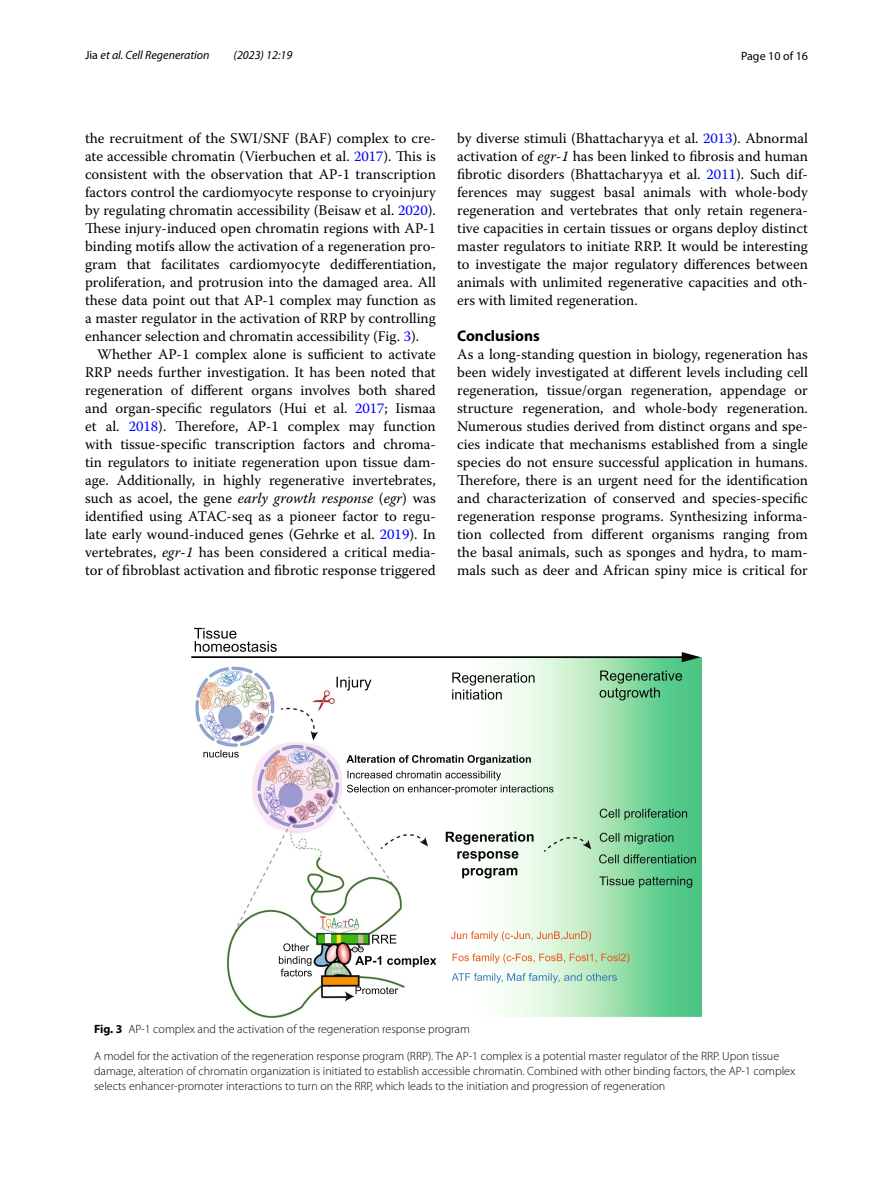
<style>
.page{position:relative;width:893px;height:1187px;background:#fff}
.page>*{position:absolute;margin:0;border:0;box-sizing:border-box;transform-origin:0 0}
.t1{font:700 15.45px "Myriad Pro";color:#000}
.t2{font:14.7px/18px "Warnock Pro";color:#000;text-align:justify}
.t3{font:300 12px/15px "Myriad Pro";color:#000}
.t4{font:italic 12px "Myriad Pro";color:#000}
.t5{font:12px "Myriad Pro";color:#000}
.s1{font-style:normal}
.s2{color:#00f}
.s3{font-style:italic}
.s4{font-weight:700}
</style>
<div class="page">
<img style="left:196px;top:657px;width:506px;height:360px">
<svg style="left:194px;top:627px;width:83px;height:24px"></svg>
<svg style="left:336px;top:676px;width:35px;height:14px"></svg>
<svg style="left:452px;top:672px;width:83px;height:27px"></svg>
<svg style="left:600px;top:670px;width:82px;height:30px;background:#64ae7e"></svg>
<svg style="left:446px;top:831px;width:88px;height:13px"></svg>
<svg style="left:457px;top:851px;width:61px;height:10px"></svg>
<svg style="left:462px;top:867px;width:55px;height:11px"></svg>
<svg style="left:452px;top:973px;width:165px;height:9px"></svg>
<svg style="left:451px;top:931px;width:140px;height:10px"></svg>
<svg style="left:453px;top:953px;width:176px;height:10px"></svg>
<hr style="left:191px;top:656px;width:494px;height:2px;background:#070904">
<svg style="left:682px;top:652px;width:19px;height:10px"></svg>
<svg style="left:600px;top:808px;width:87px;height:12px"></svg>
<svg style="left:600px;top:832px;width:73px;height:12px"></svg>
<svg style="left:599px;top:854px;width:97px;height:9px"></svg>
<svg style="left:599px;top:876px;width:93px;height:11px"></svg>
<svg style="left:279px;top:943px;width:33px;height:33px"></svg>
<svg style="left:345px;top:986px;width:53px;height:15px"></svg>
<svg style="left:280px;top:707px;width:38px;height:33px"></svg>
<svg style="left:380px;top:828px;width:48px;height:21px"></svg>
<svg style="left:543px;top:831px;width:48px;height:21px"></svg>
<svg style="left:203px;top:749px;width:36px;height:8px"></svg>
<svg style="left:346px;top:755px;width:207px;height:39px"></svg>
<div style="left:326px;top:934px;width:5px;height:8px;background:#fff"></div>
<svg style="left:332px;top:928px;width:104px;height:45px"></svg>
<p class="t4" style="left:85px;top:48px;width:126px"><span class="s1">Jia</span> et al. Cell Regeneration</p>
<p class="t4" style="left:234px;top:48px;width:60px">(2023) 12:19</p>
<p class="t5" style="left:741px;top:48px;width:68px">Page 10 of 16</p>
<p class="t2" style="left:85px;top:128px;width:352px">the recruitment of the SWI/SNF (BAF) complex to cre&shy;ate accessible chromatin (Vierbuchen et al. <span class="s2">2017</span>). This is consistent with the observation that AP-1 transcription factors control the cardiomyocyte response to cryoinjury by regulating chromatin accessibility (Beisaw et al. <span class="s2">2020</span>).<br>These injury-induced open chromatin regions with AP-1 binding motifs allow the activation of a regeneration pro&shy;gram that facilitates cardiomyocyte dedifferentiation, proliferation, and protrusion into the damaged area. All these data point out that AP-1 complex may function as a master regulator in the activation of RRP by controlling enhancer selection and chromatin accessibility (Fig. <span class="s2">3</span>).</p>
<p class="t2" style="left:85px;top:344px;width:352px;text-indent:12px">Whether AP-1 complex alone is sufficient to activate RRP needs further investigation. It has been noted that regeneration of different organs involves both shared and organ-specific regulators (Hui et al. <span class="s2">2017</span>; Iismaa et al. <span class="s2">2018</span>). Therefore, AP-1 complex may function with tissue-specific transcription factors and chroma&shy;tin regulators to initiate regeneration upon tissue dam&shy;age. Additionally, in highly regenerative invertebrates, such as acoel, the gene <span class="s3">early growth response</span> (<span class="s3">egr</span>) was identified using ATAC-seq as a pioneer factor to regu&shy;late early wound-induced genes (Gehrke et al. <span class="s2">2019</span>). In vertebrates, <span class="s3">egr-1</span> has been considered a critical media&shy;tor of fibroblast activation and fibrotic response triggered</p>
<p class="t2" style="left:457px;top:128px;width:352px">by diverse stimuli (Bhattacharyya et al. <span class="s2">2013</span>). Abnormal activation of <span class="s3">egr-1</span> has been linked to fibrosis and human fibrotic disorders (Bhattacharyya et al. <span class="s2">2011</span>). Such dif&shy;ferences may suggest basal animals with whole-body regeneration and vertebrates that only retain regenera&shy;tive capacities in certain tissues or organs deploy distinct master regulators to initiate RRP. It would be interesting to investigate the major regulatory differences between animals with unlimited regenerative capacities and oth&shy;ers with limited regeneration.</p>
<p class="t1" style="left:457px;top:325px;width:84px">Conclusions</p>
<p class="t2" style="left:457px;top:344px;width:352px">As a long-standing question in biology, regeneration has been widely investigated at different levels including cell regeneration, tissue/organ regeneration, appendage or structure regeneration, and whole-body regeneration.<br>Numerous studies derived from distinct organs and spe&shy;cies indicate that mechanisms established from a single species do not ensure successful application in humans.<br>Therefore, there is an urgent need for the identification and characterization of conserved and species-specific regeneration response programs. Synthesizing informa&shy;tion collected from different organisms ranging from the basal animals, such as sponges and hydra, to mam&shy;mals such as deer and African spiny mice is critical for</p>
<p class="t3" style="left:94px;top:1021px;width:377px"><span class="s4">Fig. 3</span> AP-1 complex and the activation of the regeneration response program</p>
<p class="t3" style="left:94px;top:1048px;width:703px">A model for the activation of the regeneration response program (RRP). The AP-1 complex is a potential master regulator of the RRP. Upon tissue damage, alteration of chromatin organization is initiated to establish accessible chromatin. Combined with other binding factors, the AP-1 complex selects enhancer-promoter interactions to turn on the RRP, which leads to the initiation and progression of regeneration</p>
</div>
